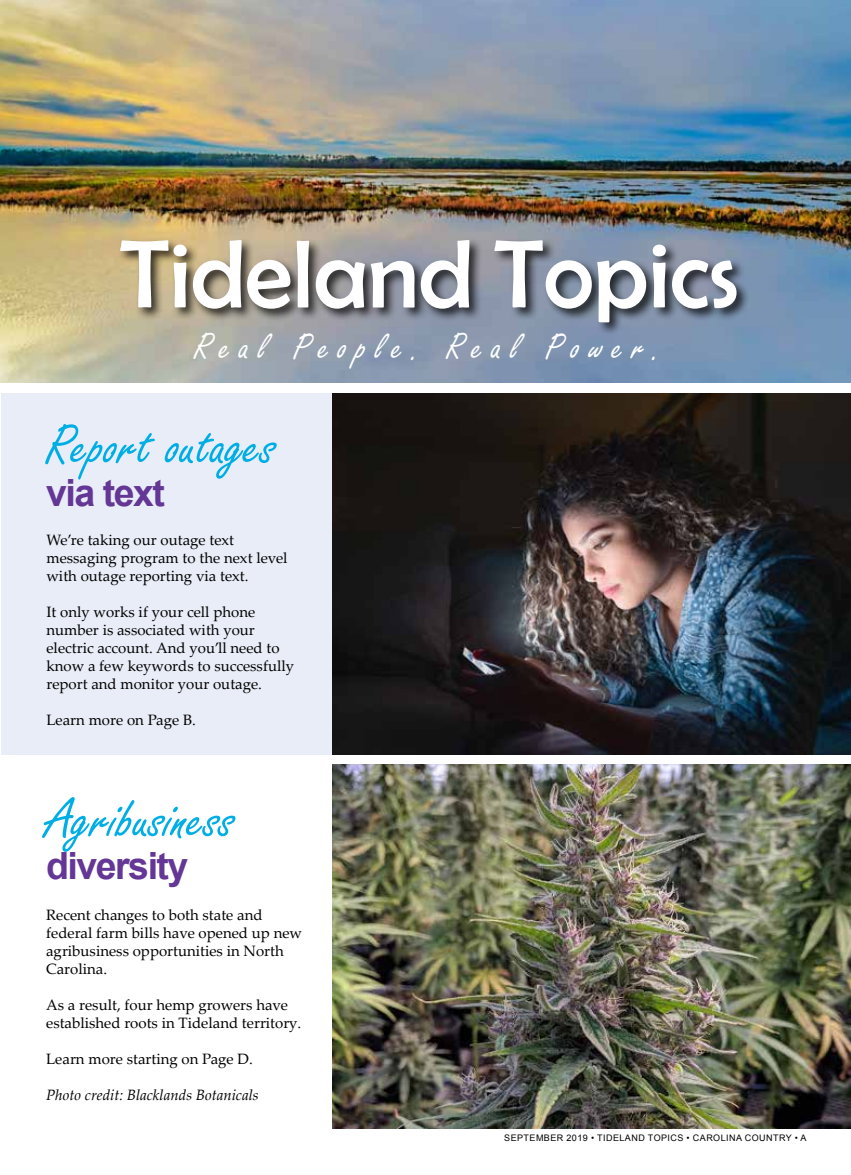
<style>
.page{position:relative;width:851px;height:1175px;background:#fff}
.page>*{position:absolute;margin:0;border:0;box-sizing:border-box;transform-origin:0 0}
.t1{font:60px "Freestyle Script";color:#00aee6}
.t2{font:39px "Freestyle Script";letter-spacing:.225em;color:#fff}
.t3{font:700 37.5px "Arial";letter-spacing:-.04em;color:#643695}
.t4{font:15px/18px "Palatino Linotype";color:#000}
.t5{font:italic 15px "Palatino Linotype";color:#000}
.t6{font:9px "Arial";letter-spacing:.05em;color:#000}
</style>
<div class="page">
<img style="left:0;top:0;width:850px;height:382px">
<div style="left:1px;top:393px;width:849px;height:361px;background:#e9edf7"></div>
<div style="left:118px;top:237px;width:631px;height:99px;background:#000;opacity:.75"></div>
<svg style="left:120px;top:240px;width:616px;height:82px"></svg>
<img style="left:332px;top:393px;width:518px;height:361px">
<img style="left:332px;top:764px;width:518px;height:364px">
<h2 class="t2" style="left:194px;top:326px;width:468px">Real People. Real Power.</h2>
<h1 class="t1" style="left:46px;top:413px;width:232px">Report outages</h1>
<h3 class="t3" style="left:46px;top:468px;width:120px">via text</h3>
<p class="t4" style="left:46px;top:530px;width:243px">We’re taking our outage text messaging program to the next level with outage reporting via text.</p>
<p class="t4" style="left:46px;top:602px;width:249px">It only works if your cell phone number is associated with your electric account. And you’ll need to know a few keywords to successfully report and monitor your outage.</p>
<p class="t4" style="left:46px;top:710px;width:151px">Learn more on Page B.</p>
<h1 class="t1" style="left:46px;top:786px;width:191px">Agribusiness</h1>
<h3 class="t3" style="left:46px;top:841px;width:144px">diversity</h3>
<p class="t4" style="left:46px;top:905px;width:257px">Recent changes to both state and federal farm bills have opened up new agribusiness opportunities in North<br>Carolina.</p>
<p class="t4" style="left:46px;top:995px;width:257px">As a result, four hemp growers have established roots in Tideland territory.</p>
<p class="t4" style="left:46px;top:1049px;width:208px">Learn more starting on Page D.</p>
<p class="t5" style="left:46px;top:1083px;width:214px">Photo credit: Blacklands Botanicals</p>
<p class="t6" style="left:504px;top:1131px;width:304px">SEPTEMBER 2019 • TIDELAND TOPICS • CAROLINA COUNTRY • A</p>
</div>
